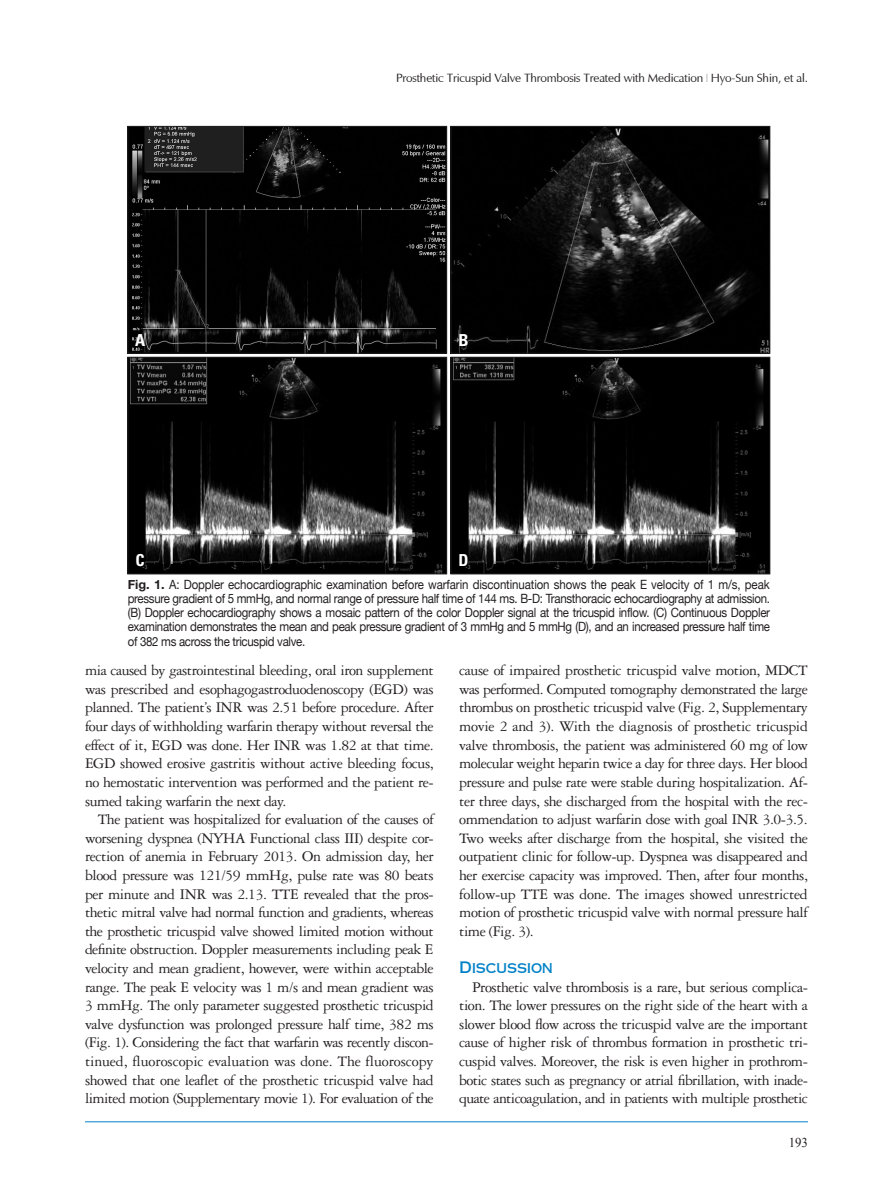
<style>
.page{position:relative;width:893px;height:1191px;background:#fff}
.page>*{position:absolute;margin:0;border:0;box-sizing:border-box;transform-origin:0 0}
.t1{font:700 condensed 16.5px "Univers LT Std";color:#fff}
._01-본문{font:15.75px/18.6px "Garamond 3 LT Std";letter-spacing:-.035em;color:#231f20;text-align:justify}
._02-중제{font:700 15.75px "Metalcut";letter-spacing:-.015em;color:#0081c7}
.t2{font:13.5px "Times New Roman";color:#231f20;scale:.95 1}
._05-캡션{font:12.75px/14.2px "Helvetica Neue";letter-spacing:-.025em;color:#231f20;text-align:justify;scale:.9 1}
._06-하시라{font:12px "Eterna";letter-spacing:-.015em;color:#231f20}
.s1{font-family:"Metalcut";font-weight:700;font-size:11.25px;color:#bcbdc0}
.s2{font-weight:700}
</style>
<div class="page">
<hr style="left:85px;top:1121px;width:723px;height:1px;background:#0081c7">
<img style="left:130px;top:128px;width:315px;height:223px">
<div style="left:128px;top:126px;width:319px;height:227px;border:1px solid #231f20"></div>
<img style="left:130px;top:359px;width:315px;height:213px">
<div style="left:128px;top:357px;width:319px;height:217px;border:1px solid #231f20"></div>
<img style="left:453px;top:128px;width:315px;height:223px">
<div style="left:451px;top:126px;width:319px;height:227px;border:1px solid #231f20"></div>
<img style="left:453px;top:359px;width:315px;height:213px">
<div style="left:451px;top:357px;width:319px;height:217px;border:1px solid #231f20"></div>
<p class="t1" style="left:135px;top:330px;width:12px">A</p>
<p class="t1" style="left:136px;top:550px;width:11px">C</p>
<p class="_06-하시라" style="left:396px;top:71px;width:413px">Prosthetic Tricuspid Valve Thrombosis Treated with Medication <span class="s1">|</span> Hyo-Sun Shin, et al.</p>
<p class="t1" style="left:458px;top:330px;width:12px">B</p>
<p class="t1" style="left:458px;top:550px;width:12px">D</p>
<p class="_05-캡션" style="left:128px;top:577px;width:715px"><span class="s2">Fig. 1.</span> A: Doppler echocardiographic examination before warfarin discontinuation shows the peak E velocity of 1 m/s, peak pressure gradient of 5 mmHg, and normal range of pressure half time of 144 ms. B-D: Transthoracic echocardiography at admission. (B) Doppler echocardiography shows a mosaic pattern of the color Doppler signal at the tricuspid inflow. (C) Continuous Doppler examination demonstrates the mean and peak pressure gradient of 3 mmHg and 5 mmHg (D), and an increased pressure half time of 382 ms across the tricuspid valve.</p>
<p class="_01-본문" style="left:85px;top:661px;width:350px">mia caused by gastrointestinal bleeding, oral iron supplement was prescribed and esophagogastroduodenoscopy (EGD) was planned. The patient’s INR was 2.51 before procedure. After four days of withholding warfarin therapy without reversal the effect of it, EGD was done. Her INR was 1.82 at that time.<br>EGD showed erosive gastritis without active bleeding focus, no hemostatic intervention was performed and the patient re&shy;sumed taking warfarin the next day.</p>
<p class="_01-본문" style="left:85px;top:810px;width:350px;text-indent:13px">The patient was hospitalized for evaluation of the causes of worsening dyspnea (NYHA Functional class III) despite cor&shy;rection of anemia in February 2013. On admission day, her blood pressure was 121/59 mmHg, pulse rate was 80 beats per minute and INR was 2.13. TTE revealed that the pros&shy;thetic mitral valve had normal function and gradients, whereas the prosthetic tricuspid valve showed limited motion without definite obstruction. Doppler measurements including peak E velocity and mean gradient, however, were within acceptable range. The peak E velocity was 1 m/s and mean gradient was 3 mmHg. The only parameter suggested prosthetic tricuspid valve dysfunction was prolonged pressure half time, 382 ms (Fig. 1). Considering the fact that warfarin was recently discon&shy;tinued, fluoroscopic evaluation was done. The fluoroscopy showed that one leaflet of the prosthetic tricuspid valve had limited motion (Supplementary movie 1). For evaluation of the</p>
<p class="_01-본문" style="left:459px;top:661px;width:350px">cause of impaired prosthetic tricuspid valve motion, MDCT was performed. Computed tomography demonstrated the large thrombus on prosthetic tricuspid valve (Fig. 2, Supplementary movie 2 and 3). With the diagnosis of prosthetic tricuspid valve thrombosis, the patient was administered 60 mg of low molecular weight heparin twice a day for three days. Her blood pressure and pulse rate were stable during hospitalization. Af&shy;ter three days, she discharged from the hospital with the rec&shy;ommendation to adjust warfarin dose with goal INR 3.0-3.5.<br>Two weeks after discharge from the hospital, she visited the outpatient clinic for follow-up. Dyspnea was disappeared and her exercise capacity was improved. Then, after four months, follow-up TTE was done. The images showed unrestricted motion of prosthetic tricuspid valve with normal pressure half time (Fig. 3).</p>
<p class="_02-중제" style="left:459px;top:957px;width:95px">Discussion</p>
<p class="_01-본문" style="left:459px;top:977px;width:350px;text-indent:13px">Prosthetic valve thrombosis is a rare, but serious complica&shy;tion. The lower pressures on the right side of the heart with a slower blood flow across the tricuspid valve are the important cause of higher risk of thrombus formation in prosthetic tri&shy;cuspid valves. Moreover, the risk is even higher in prothrom&shy;botic states such as pregnancy or atrial fibrillation, with inade&shy;quate anticoagulation, and in patients with multiple prosthetic</p>
<p class="t2" style="left:789px;top:1133px;width:22px">193</p>
</div>
